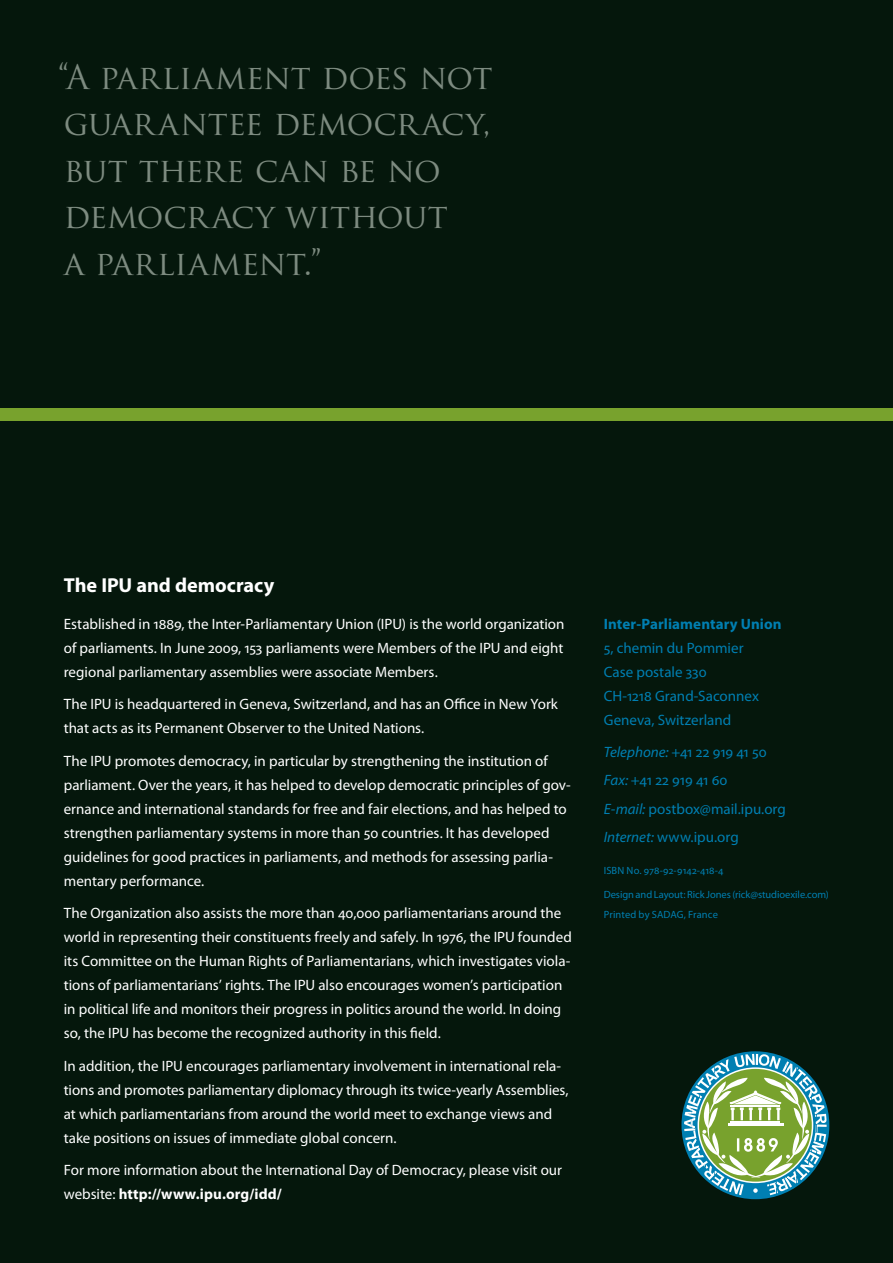
<style>
.page{position:relative;width:893px;height:1263px;background:#05170c}
.page>*{position:absolute;margin:0;border:0;box-sizing:border-box;transform-origin:0 0}
.t1{font:33px/46.5px "Trajan Pro";letter-spacing:-.005em;color:#7d8b80}
.t2{font:700 20.25px "Myriad Pro";color:#fff}
.t3{font:15px/24px "Myriad Pro";color:#fff}
.t4{font:15px/24px "Myriad Pro";color:#007fb2}
.t5{font:700 15px "Myriad Pro";letter-spacing:.005em;color:#007fb2}
.t6{font:10.5px/19.6px "Myriad Pro";letter-spacing:-.005em;color:#007fb2}
.s1{font-weight:700}
.s2{font-style:italic}
</style>
<div class="page">
<svg style="left:684px;top:1054px;width:143px;height:141px"></svg>
<div style="left:0;top:408px;width:893px;height:13px;background:#78a22d"></div>
<h1 class="t1" style="left:58px;top:53px;width:436px">“A parliament does not guarantee democracy, but there can be no democracy without<br>a parliament.”</h1>
<h2 class="t2" style="left:64px;top:572px;width:212px">The IPU and democracy</h2>
<p class="t3" style="left:64px;top:611px;width:502px;text-align:justify">Established in 1889, the Inter-Parliamentary Union (IPU) is the world organization of parliaments. In June 2009, 153 parliaments were Members of the IPU and eight regional parliamentary assemblies were associate Members.</p>
<p class="t3" style="left:64px;top:692px;width:496px">The IPU is headquartered in Geneva, Switzerland, and has an Office in New York that acts as its Permanent Observer to the United Nations.</p>
<p class="t3" style="left:64px;top:748px;width:509px">The IPU promotes democracy, in particular by strengthening the institution of parliament. Over the years, it has helped to develop democratic principles of gov&shy;ernance and international standards for free and fair elections, and has helped to strengthen parliamentary systems in more than 50 countries. It has developed guidelines for good practices in parliaments, and methods for assessing parlia&shy;mentary performance.</p>
<p class="t3" style="left:64px;top:901px;width:510px">The Organization also assists the more than 40,000 parliamentarians around the world in representing their constituents freely and safely. In 1976, the IPU founded its Committee on the Human Rights of Parliamentarians, which investigates viola&shy;tions of parliamentarians’ rights. The IPU also encourages women’s participation in political life and monitors their progress in politics around the world. In doing so, the IPU has become the recognized authority in this field.</p>
<p class="t3" style="left:64px;top:1053px;width:506px">In addition, the IPU encourages parliamentary involvement in international rela&shy;tions and promotes parliamentary diplomacy through its twice-yearly Assemblies, at which parliamentarians from around the world meet to exchange views and take positions on issues of immediate global concern.</p>
<p class="t3" style="left:64px;top:1158px;width:500px">For more information about the International Day of Democracy, please visit our website: <span class="s1">http://www.ipu.org/idd/</span></p>
<p class="t5" style="left:604px;top:614px;width:179px">Inter-Parliamentary Union</p>
<p class="t4" style="left:604px;top:635px;width:157px">5, chemin du Pommier<br>Case postale 330<br>CH-1218 Grand-Saconnex<br>Geneva, Switzerland</p>
<p class="t4" style="left:604px;top:738px;width:184px;line-height:28.2px"><span class="s2">Telephone:</span> +41 22 919 41 50<br><span class="s2">Fax:</span> +41 22 919 41 60<br><span class="s2">E-mail:</span> postbox@mail.ipu.org<br><span class="s2">Internet:</span> www.ipu.org</p>
<p class="t6" style="left:604px;top:861px;width:121px">ISBN No. 978-92-9142-418-4</p>
<p class="t6" style="left:604px;top:885px;width:226px">Design and Layout: Rick Jones (rick@studioexile.com)<br>Printed by SADAG, France</p>
</div>
